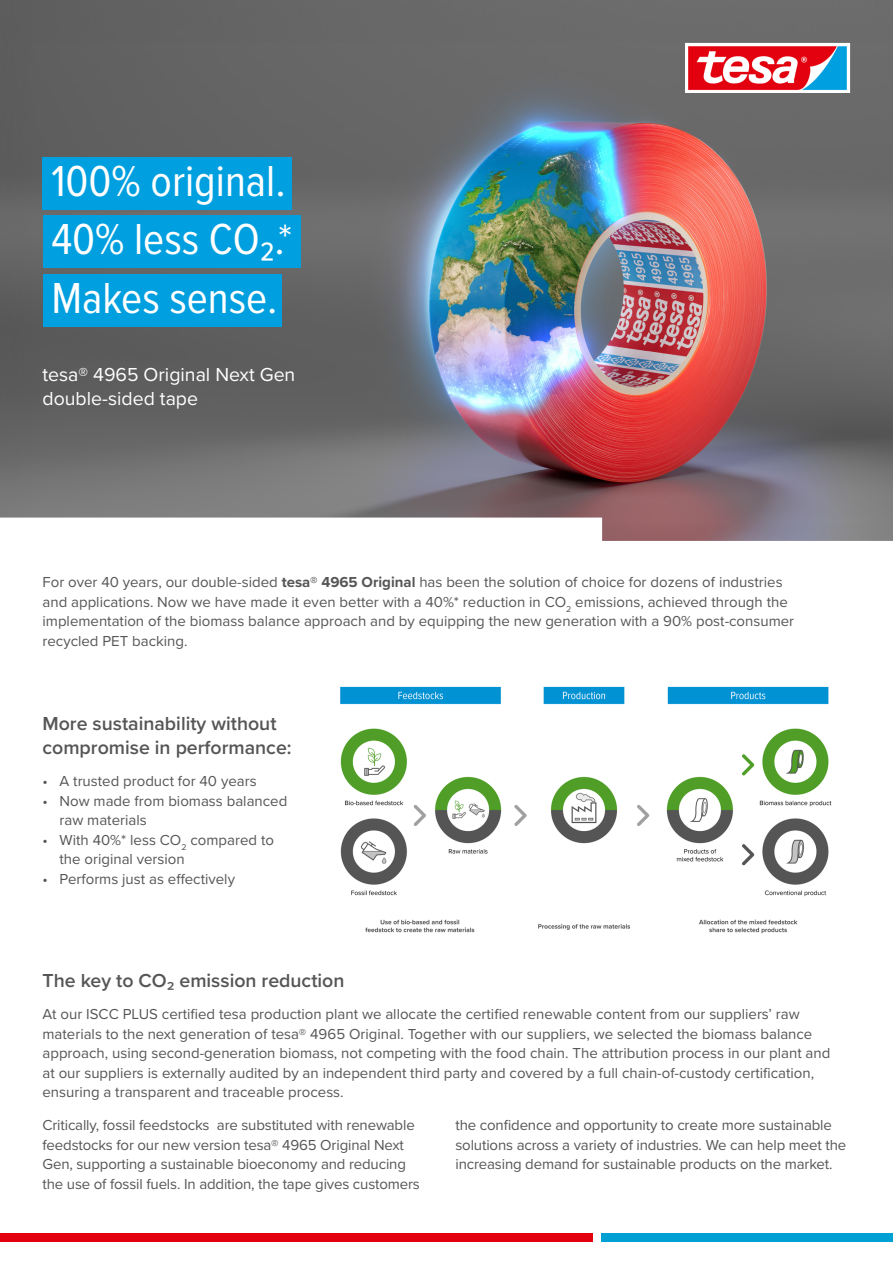
<style>
.page{position:relative;width:893px;height:1263px;background:#fff}
.page>*{position:absolute;margin:0;border:0;box-sizing:border-box;transform-origin:0 0}
.t1{font:45px "Proxima Nova Cond";color:#fff}
.t2{font:600 19.5px/23.4px "Proxima Nova";color:#575656}
.t3{font:19.5px/23.4px "Proxima Nova";color:#fff}
.t4{font:15px/19.5px "Proxima Nova";color:#575656}
.s1{font-size:42px}
.s2{font-weight:700}
</style>
<div class="page">
<img style="left:340px;top:686px;width:492px;height:248px">
<div style="left:0;top:1233px;width:593px;height:9px;background:#e3000f"></div>
<div style="left:601px;top:1233px;width:292px;height:9px;background:#009fd4"></div>
<img style="left:0;top:0;width:893px;height:541px">
<img style="left:685px;top:43px;width:165px;height:49px">
<div style="left:43px;top:157px;width:249px;height:53px;background:#009fdf"></div>
<div style="left:43px;top:216px;width:257px;height:52px;background:#009fdf"></div>
<div style="left:43px;top:274px;width:238px;height:53px;background:#009fdf"></div>
<p class="t1" style="left:51px;top:148px;width:236px">100% original.</p>
<p class="t1" style="left:51px;top:206px;width:242px">40% less CO₂.<span class="s1">*</span></p>
<p class="t1" style="left:51px;top:265px;width:228px">Makes sense.</p>
<p class="t3" style="left:43px;top:362px;width:254px">tesa® 4965 Original Next Gen double-sided tape</p>
<p class="t4" style="left:43px;top:572px;width:753px">For over 40 years, our double-sided <span class="s2">tesa® 4965 Original</span> has been the solution of choice for dozens of industries and applications. Now we have made it even better with a 40%* reduction in CO<sub>2</sub> emissions, achieved through the implementation of the biomass balance approach and by equipping the new generation with a 90% post-consumer recycled PET backing.</p>
<p class="t2" style="left:43px;top:712px;width:251px">More sustainability without compromise in performance:</p>
<p class="t4" style="left:43px;top:771px;width:216px">• A trusted product for 40 years</p>
<p class="t4" style="left:60px;top:790px;width:229px;text-indent:-17px">• Now made from biomass balanced raw materials</p>
<p class="t4" style="left:60px;top:829px;width:216px;text-indent:-17px">• With 40%* less CO<sub>2</sub> compared to the original version</p>
<p class="t4" style="left:43px;top:868px;width:194px">• Performs just as effectively</p>
<p class="t2" style="left:43px;top:968px;width:303px">The key to CO₂ emission reduction</p>
<p class="t4" style="left:43px;top:1004px;width:789px">At our ISCC PLUS certified tesa production plant we allocate the certified renewable content from our suppliers’ raw materials to the next generation of tesa® 4965 Original. Together with our suppliers, we selected the biomass balance approach, using second-generation biomass, not competing with the food chain. The attribution process in our plant and at our suppliers is externally audited by an independent third party and covered by a full chain-of-custody certification, ensuring a transparent and traceable process.</p>
<p class="t4" style="left:43px;top:1115px;width:379px">Critically, fossil feedstocks are substituted with renewable feedstocks for our new version tesa® 4965 Original Next Gen, supporting a sustainable bioeconomy and reducing the use of fossil fuels. In addition, the tape gives customers</p>
<p class="t4" style="left:455px;top:1115px;width:392px">the confidence and opportunity to create more sustainable solutions across a variety of industries. We can help meet the increasing demand for sustainable products on the market.</p>
</div>
